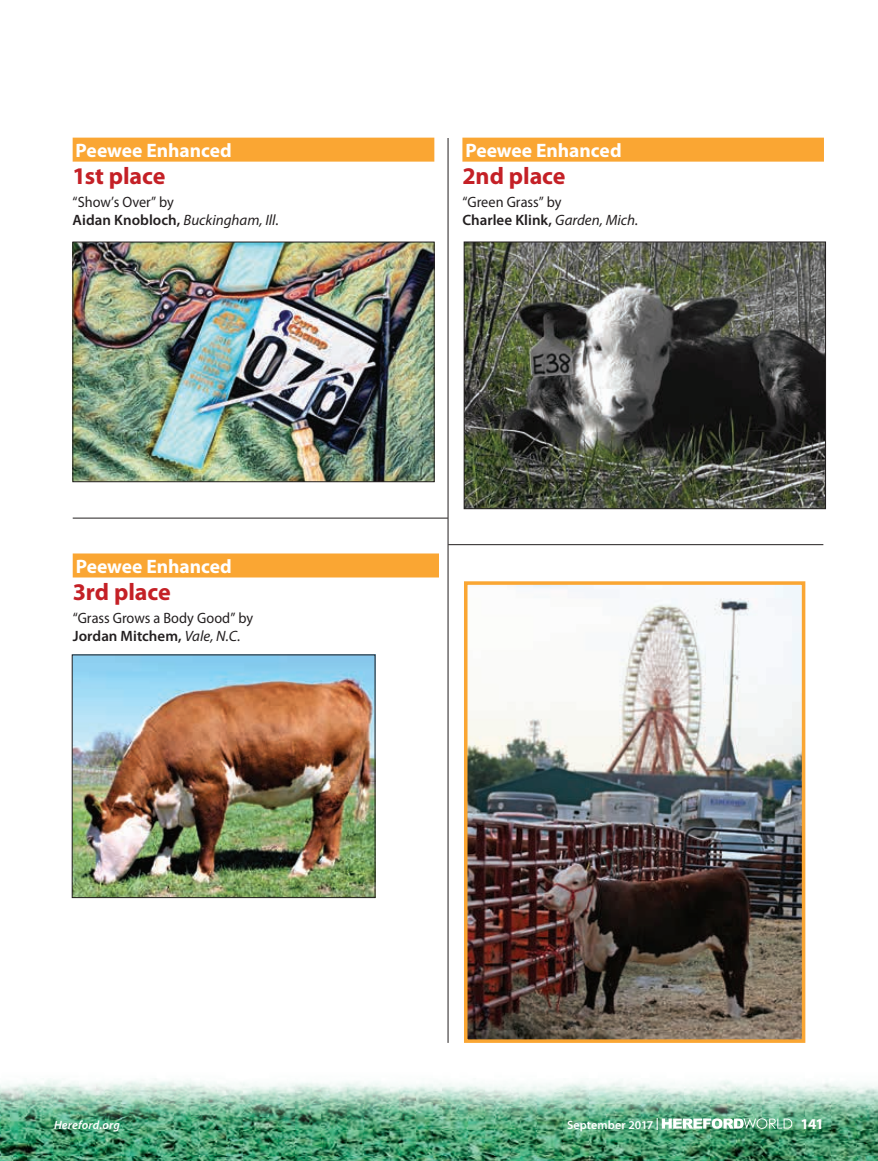
<style>
.page{position:relative;width:878px;height:1161px;background:#fff}
.page>*{position:absolute;margin:0;border:0;box-sizing:border-box;transform-origin:0 0}
.t1{font:700 24px "Myriad Pro";letter-spacing:-.005em;color:#c42026}
.t2{font:700 19.5px "Myriad Pro";letter-spacing:-.005em;color:#fff}
.t3{font:15px/18px "Myriad Pro";letter-spacing:.005em;color:#231f20;scale:.95 1}
.t4{font:italic 15px/18px "Myriad Pro";color:#231f20}
.t5{font:700 15px "Myriad Pro";color:#fff}
.t6{font:600 12px "Myriad Pro";letter-spacing:.01em;color:#fff}
.t7{font:italic 600 12px "Myriad Pro";letter-spacing:.015em;color:#fff}
.s1{font-style:normal}
.s2{font-weight:600;font-style:normal}
.s3{font-weight:600}
.s4{font-style:italic}
</style>
<div class="page">
<img style="left:0;top:1078px;width:878px;height:83px">
<img style="left:469px;top:586px;width:331px;height:452px">
<div style="left:464px;top:581px;width:341px;height:462px;border:4px solid #faa633"></div>
<hr style="left:448px;top:138px;width:1px;height:905px;background:#231f20">
<hr style="left:448px;top:544px;width:375px;height:1px;background:#231f20">
<div style="left:73px;top:554px;width:366px;height:24px;background:#faa633"></div>
<img style="left:74px;top:657px;width:299px;height:239px">
<div style="left:72px;top:655px;width:303px;height:243px;border:1px solid #231f20"></div>
<div style="left:462px;top:138px;width:362px;height:24px;background:#faa633"></div>
<img style="left:75px;top:244px;width:357px;height:236px">
<div style="left:73px;top:242px;width:361px;height:240px;border:1px solid #231f20"></div>
<div style="left:73px;top:138px;width:361px;height:24px;background:#faa633"></div>
<img style="left:466px;top:244px;width:357px;height:263px">
<div style="left:464px;top:242px;width:361px;height:267px;border:1px solid #231f20"></div>
<hr style="left:73px;top:518px;width:375px;height:1px;background:#231f20">
<svg style="left:661px;top:1118px;width:131px;height:11px"></svg>
<h2 class="t2" style="left:76px;top:140px;width:158px">Peewee Enhanced</h2>
<h1 class="t1" style="left:73px;top:163px;width:94px">1st place</h1>
<p class="t4" style="left:73px;top:193px;width:208px"><span class="s1">“Show’s Over” by<br></span><span class="s2">Aidan Knobloch,</span> Buckingham, Ill.</p>
<h2 class="t2" style="left:76px;top:556px;width:158px">Peewee Enhanced</h2>
<h1 class="t1" style="left:73px;top:578px;width:100px">3rd place</h1>
<p class="t3" style="left:73px;top:609px;width:191px">“Grass Grows a Body Good” by<br><span class="s3">Jordan Mitchem,</span> <span class="s4">Vale, N.C.</span></p>
<h2 class="t2" style="left:465px;top:140px;width:158px">Peewee Enhanced</h2>
<h1 class="t1" style="left:462px;top:163px;width:105px">2nd place</h1>
<p class="t3" style="left:462px;top:193px;width:186px">“Green Grass” by<br><span class="s3">Charlee Klink,</span> <span class="s4">Garden, Mich.</span></p>
<p class="t7" style="left:54px;top:1118px;width:67px">Hereford.org</p>
<p class="t6" style="left:567px;top:1118px;width:93px">September 2017 |</p>
<p class="t5" style="left:800px;top:1115px;width:25px">141</p>
</div>
